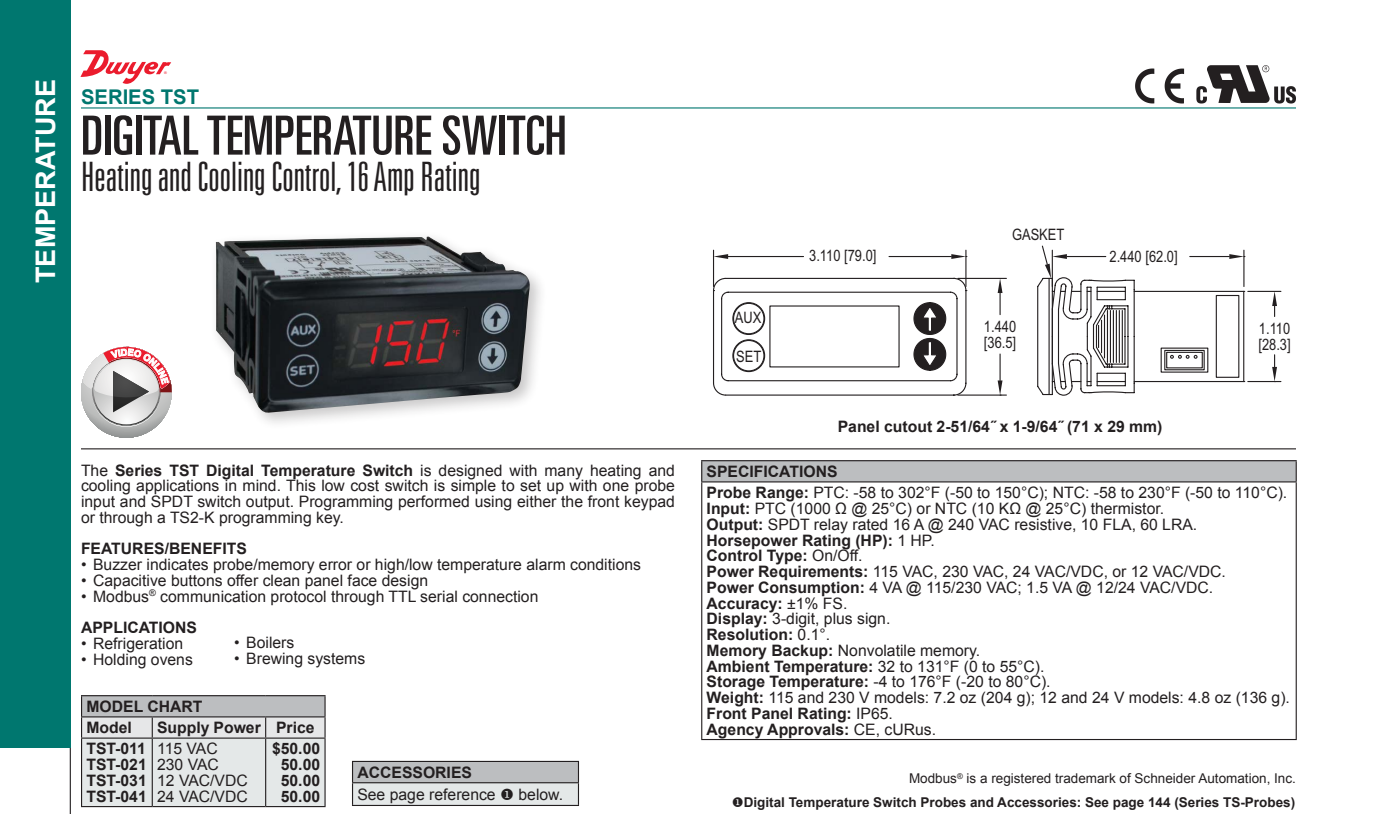
<style>
.page{position:relative;width:1377px;height:814px;background:#fff}
.page>*{position:absolute;margin:0;border:0;box-sizing:border-box;transform-origin:0 0}
.t1{font:ultra-condensed 54px "Univers LT Std";color:#231f20}
.t2{font:300 ultra-condensed 40.5px "Univers LT Std";color:#231f20}
.t3{font:700 27px "Arial";color:#fff}
.t4{font:700 20.25px "Arial";color:#00776f}
.t5{font:15.75px/15.8px "Arial";color:#231f20;text-align:justify}
.t6{font:700 15.75px "Arial";color:#231f20}
.t7{font:15.75px/15.8px "Arial Narrow";color:#231f20}
.t8{font:700 13.5px "Arial";color:#231f20}
.t9{font:13.5px "Arial";color:#231f20}
.s1{font-weight:700}
.s2{font-weight:400}
</style>
<div class="page">
<svg style="left:69px;top:748px;width:2px;height:65px"></svg>
<div style="left:0;top:0;width:71px;height:748px;background:#00776f"></div>
<hr style="left:81px;top:107px;width:1215px;height:1px;background:#00776f">
<hr style="left:81px;top:448px;width:1215px;height:1px;background:#231f20">
<div style="left:210px;top:231px;width:337px;height:199px;background:#231f20;opacity:.25"></div>
<img style="left:216px;top:236px;width:314px;height:176px">
<div style="left:702px;top:460px;width:594px;height:22px;background:#bcbec0"></div>
<hr style="left:1296px;top:482px;width:1px;height:256px;background:#231f20">
<hr style="left:701px;top:482px;width:1px;height:256px;background:#231f20">
<hr style="left:701px;top:738px;width:596px;height:2px;background:#231f20">
<hr style="left:701px;top:460px;width:596px;height:1px;background:#231f20">
<svg style="left:701px;top:461px;width:1px;height:20px"></svg>
<svg style="left:1296px;top:461px;width:1px;height:20px"></svg>
<hr style="left:701px;top:481px;width:596px;height:1px;background:#231f20">
<div style="left:353px;top:761px;width:225px;height:21px;background:#bcbec0"></div>
<div style="left:353px;top:782px;width:225px;height:23px;background:#e4e8e8"></div>
<svg style="left:578px;top:761px;width:1px;height:43px"></svg>
<hr style="left:352px;top:760px;width:227px;height:1px;background:#231f20">
<hr style="left:352px;top:782px;width:227px;height:1px;background:#231f20">
<svg style="left:352px;top:761px;width:1px;height:43px"></svg>
<hr style="left:352px;top:804px;width:227px;height:1px;background:#231f20">
<hr style="left:1248px;top:291px;width:33px;height:1px;background:#231f20">
<hr style="left:1248px;top:381px;width:33px;height:1px;background:#231f20">
<svg style="left:1272px;top:292px;width:5px;height:24px"></svg>
<svg style="left:1272px;top:355px;width:5px;height:26px"></svg>
<hr style="left:713px;top:250px;width:1px;height:36px;background:#231f20">
<svg style="left:713px;top:255px;width:532px;height:140px"></svg>
<hr style="left:81px;top:813px;width:1215px;height:1px;background:#00776f">
<svg style="left:1165px;top:69px;width:19px;height:34px"></svg>
<svg style="left:1135px;top:68px;width:19px;height:35px"></svg>
<svg style="left:1196px;top:65px;width:100px;height:38px"></svg>
<svg style="left:81px;top:347px;width:91px;height:90px"></svg>
<hr style="left:324px;top:717px;width:2px;height:20px;background:#231f20">
<hr style="left:324px;top:738px;width:2px;height:67px;background:#231f20">
<hr style="left:81px;top:695px;width:71px;height:1px;background:#231f20">
<hr style="left:152px;top:695px;width:114px;height:1px;background:#231f20">
<hr style="left:266px;top:695px;width:60px;height:1px;background:#231f20">
<hr style="left:324px;top:696px;width:2px;height:20px;background:#231f20">
<svg style="left:81px;top:696px;width:244px;height:109px;background:#d7dada"></svg>
<hr style="left:152px;top:716px;width:114px;height:1px;background:#231f20">
<hr style="left:266px;top:716px;width:60px;height:1px;background:#231f20">
<hr style="left:81px;top:737px;width:71px;height:1px;background:#231f20">
<hr style="left:81px;top:738px;width:1px;height:67px;background:#231f20">
<hr style="left:152px;top:737px;width:114px;height:1px;background:#231f20">
<hr style="left:266px;top:737px;width:60px;height:1px;background:#231f20">
<hr style="left:81px;top:805px;width:71px;height:2px;background:#231f20">
<hr style="left:152px;top:805px;width:114px;height:2px;background:#231f20">
<hr style="left:266px;top:805px;width:60px;height:2px;background:#231f20">
<svg style="left:80px;top:50px;width:91px;height:34px"></svg>
<svg style="left:83px;top:346px;width:89px;height:81px"></svg>
<p class="t3" style="left:28px;top:283px;width:205px;rotate:-90deg">TEMPERATURE</p>
<p class="t4" style="left:81px;top:83px;width:120px">SERIES TST</p>
<p class="t1" style="left:81px;top:105px;width:487px">DIGITAL TEMPERATURE SWITCH</p>
<p class="t2" style="left:81px;top:155px;width:401px">Heating and Cooling Control, 16 Amp Rating</p>
<p class="t5" style="left:81px;top:462px;width:595px">The <span class="s1">Series TST Digital Temperature Switch</span> is designed with many heating and cooling applications in mind. This low cost switch is simple to set up with one probe input and SPDT switch output. Programming performed using either the front keypad or through a TS2-K programming key.</p>
<p class="t6" style="left:81px;top:538px;width:167px">FEATURES/BENEFITS</p>
<p class="t5" style="left:81px;top:557px;width:562px">• Buzzer indicates probe/memory error or high/low temperature alarm conditions</p>
<p class="t5" style="left:81px;top:572px;width:349px">• Capacitive buttons offer clean panel face design</p>
<p class="t5" style="left:81px;top:588px;width:459px">• Modbus<sup>®</sup> communication protocol through TTL serial connection</p>
<p class="t6" style="left:81px;top:617px;width:118px">APPLICATIONS</p>
<p class="t5" style="left:81px;top:635px;width:104px">• Refrigeration</p>
<p class="t5" style="left:81px;top:651px;width:113px">• Holding ovens</p>
<p class="t5" style="left:234px;top:635px;width:62px">• Boilers</p>
<p class="t5" style="left:234px;top:650px;width:133px">• Brewing systems</p>
<p class="t6" style="left:86px;top:696px;width:118px">MODEL CHART</p>
<p class="t6" style="left:86px;top:717px;width:47px">Model</p>
<p class="t6" style="left:157px;top:717px;width:105px">Supply Power</p>
<p class="t6" style="left:276px;top:717px;width:40px">Price</p>
<p class="t6" style="left:86px;top:738px;width:61px">TST-011</p>
<p class="t6" style="left:86px;top:754px;width:62px">TST-021</p>
<p class="t6" style="left:86px;top:769px;width:62px">TST-031</p>
<p class="t6" style="left:86px;top:785px;width:62px">TST-041</p>
<p class="t6" style="left:272px;top:738px;width:50px">$50.00</p>
<p class="t6" style="left:281px;top:754px;width:41px">50.00</p>
<p class="t6" style="left:281px;top:769px;width:41px">50.00</p>
<p class="t6" style="left:281px;top:785px;width:41px">50.00</p>
<p class="t5" style="left:157px;top:741px;width:62px">115 VAC</p>
<p class="t5" style="left:157px;top:756px;width:63px">230 VAC</p>
<p class="t5" style="left:157px;top:772px;width:92px">12 VAC/VDC</p>
<p class="t5" style="left:157px;top:788px;width:92px">24 VAC/VDC</p>
<p class="t6" style="left:357px;top:761px;width:116px">ACCESSORIES</p>
<p class="t5" style="left:357px;top:786px;width:207px">See page reference ◆ below.</p>
<p class="t7" style="left:1012px;top:225px;width:54px">GASKET</p>
<p class="t7" style="left:735px;top:309px;width:28px">AUX</p>
<p class="t7" style="left:736px;top:348px;width:27px">SET</p>
<p class="t7" style="left:809px;top:247px;width:69px">3.110 [79.0]</p>
<p class="t7" style="left:1110px;top:248px;width:70px">2.440 [62.0]</p>
<p class="t7" style="left:984px;top:318px;width:34px">1.440 [36.5]</p>
<p class="t7" style="left:1258px;top:320px;width:34px">1.110 [28.3]</p>
<p class="t6" style="left:838px;top:416px;width:326px">Panel cutout 2-51/64˝ x 1-9/64˝ (71 x 29 mm)</p>
<p class="t6" style="left:707px;top:461px;width:132px">SPECIFICATIONS</p>
<p class="t5" style="left:707px;top:485px;width:582px"><span class="s1">Probe Range:</span> PTC: -58 to 302°F (-50 to 150°C); NTC: -58 to 230°F (-50 to 110°C).</p>
<p class="t5" style="left:707px;top:500px;width:459px"><span class="s1">Input:</span> PTC (1000 Ω @ 25°C) or NTC (10 KΩ @ 25°C) thermistor.</p>
<p class="t5" style="left:707px;top:516px;width:492px"><span class="s1">Output:</span> SPDT relay rated 16 A @ 240 VAC resistive, 10 FLA, 60 LRA.</p>
<p class="t6" style="left:707px;top:529px;width:230px">Horsepower Rating (HP): <span class="s2">1 HP.</span></p>
<p class="t6" style="left:707px;top:545px;width:158px">Control Type: <span class="s2">On/Off.</span></p>
<p class="t5" style="left:707px;top:563px;width:521px"><span class="s1">Power Requirements:</span> 115 VAC, 230 VAC, 24 VAC/VDC, or 12 VAC/VDC.</p>
<p class="t5" style="left:707px;top:579px;width:508px"><span class="s1">Power Consumption:</span> 4 VA @ 115/230 VAC; 1.5 VA @ 12/24 VAC/VDC.</p>
<p class="t6" style="left:707px;top:592px;width:142px">Accuracy: <span class="s2">±1% FS.</span></p>
<p class="t5" style="left:707px;top:611px;width:185px"><span class="s1">Display:</span> 3-digit, plus sign.</p>
<p class="t6" style="left:707px;top:624px;width:125px">Resolution: <span class="s2">0.1°.</span></p>
<p class="t5" style="left:707px;top:642px;width:275px"><span class="s1">Memory Backup:</span> Nonvolatile memory.</p>
<p class="t6" style="left:707px;top:655px;width:339px">Ambient Temperature: <span class="s2">32 to 131°F (0 to 55°C).</span></p>
<p class="t5" style="left:707px;top:674px;width:346px"><span class="s1">Storage Temperature:</span> -4 to 176°F (-20 to 80°C).</p>
<p class="t5" style="left:707px;top:689px;width:585px"><span class="s1">Weight:</span> 115 and 230 V models: 7.2 oz (204 g); 12 and 24 V models: 4.8 oz (136 g).</p>
<p class="t6" style="left:707px;top:702px;width:188px">Front Panel Rating: <span class="s2">IP65.</span></p>
<p class="t6" style="left:707px;top:718px;width:231px">Agency Approvals: <span class="s2">CE, cURus.</span></p>
<p class="t9" style="left:909px;top:769px;width:388px">Modbus<sup>®</sup> is a registered trademark of Schneider Automation, Inc.</p>
<p class="t8" style="left:732px;top:793px;width:565px">◆Digital Temperature Switch Probes and Accessories: See page 144 (Series TS-Probes)</p>
</div>
